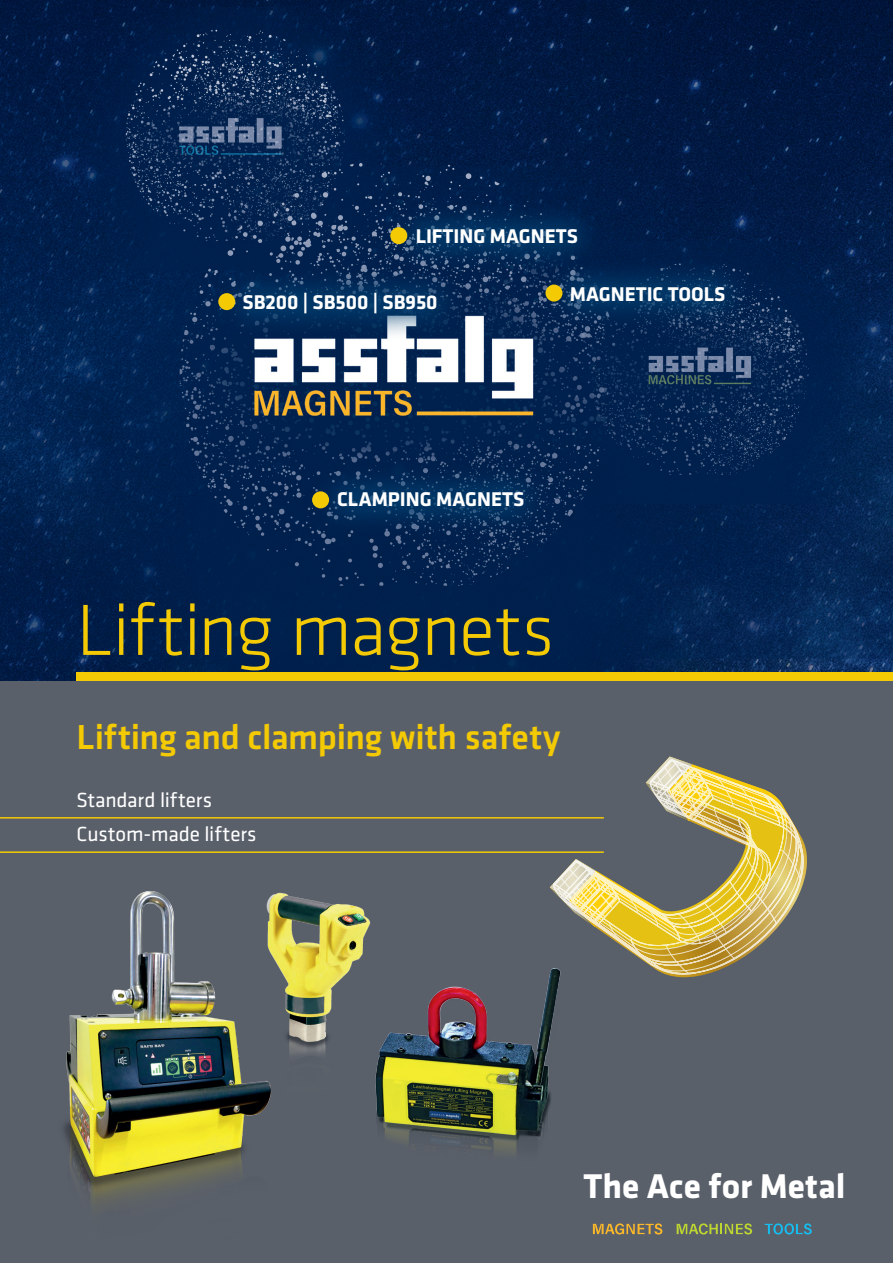
<style>
.page{position:relative;width:893px;height:1263px;background:#fff}
.page>*{position:absolute;margin:0;border:0;box-sizing:border-box;transform-origin:0 0}
.t1{font:300 75px "Klavika";letter-spacing:-.015em;color:#f4ca05}
.t2{font:500 36px "Klavika";letter-spacing:-.005em;color:#f4ca05}
.t3{font:700 35.55px "Klavika";color:#fff}
.t4{font:21.15px/34.3px "Klavika";letter-spacing:-.005em;color:#fff}
.t5{font:700 20.55px "Klavika";color:#fff}
</style>
<div class="page">
<div style="left:0;top:680px;width:893px;height:583px;background:#5a606a"></div>
<img style="left:295px;top:897px;width:76px;height:158px">
<img style="left:63px;top:891px;width:232px;height:314px">
<img style="left:365px;top:962px;width:195px;height:189px">
<svg style="left:550px;top:756px;width:257px;height:221px"></svg>
<hr style="left:0;top:817px;width:604px;height:1px;background:#f4ca05">
<hr style="left:0;top:851px;width:604px;height:2px;background:#f4ca05">
<img style="left:0;top:0;width:893px;height:680px">
<svg style="left:386px;top:199px;width:221px;height:75px;background:#072d5a"></svg>
<svg style="left:541px;top:256px;width:213px;height:76px;background:#072d5a"></svg>
<svg style="left:308px;top:462px;width:245px;height:75px;background:#072d5a"></svg>
<div style="left:390px;top:227px;width:17px;height:17px;background:#f4ca05;border-radius:50%"></div>
<div style="left:312px;top:491px;width:17px;height:17px;background:#f4ca05;border-radius:50%"></div>
<div style="left:545px;top:285px;width:17px;height:17px;background:#f4ca05;border-radius:50%"></div>
<svg style="left:214px;top:264px;width:252px;height:79px;background:#143a64"></svg>
<div style="left:218px;top:293px;width:17px;height:17px;background:#f4ca05;border-radius:50%"></div>
<svg style="left:593px;top:1223px;width:69px;height:11px"></svg>
<svg style="left:677px;top:1223px;width:75px;height:11px"></svg>
<svg style="left:765px;top:1223px;width:47px;height:11px"></svg>
<div style="left:77px;top:672px;width:816px;height:8px;background:#f4ca05"></div>
<p class="t5" style="left:416px;top:225px;width:164px">LIFTING MAGNETS</p>
<p class="t5" style="left:243px;top:291px;width:197px">SB200 | SB500 | SB950</p>
<p class="t5" style="left:570px;top:283px;width:157px">MAGNETIC TOOLS</p>
<p class="t5" style="left:337px;top:488px;width:189px">CLAMPING MAGNETS</p>
<h1 class="t1" style="left:77px;top:589px;width:479px">Lifting magnets</h1>
<h2 class="t2" style="left:77px;top:718px;width:485px">Lifting and clamping with safety</h2>
<p class="t4" style="left:77px;top:783px;width:182px">Standard lifters<br>Custom-made lifters</p>
<h3 class="t3" style="left:584px;top:1167px;width:263px">The Ace for Metal</h3>
</div>
